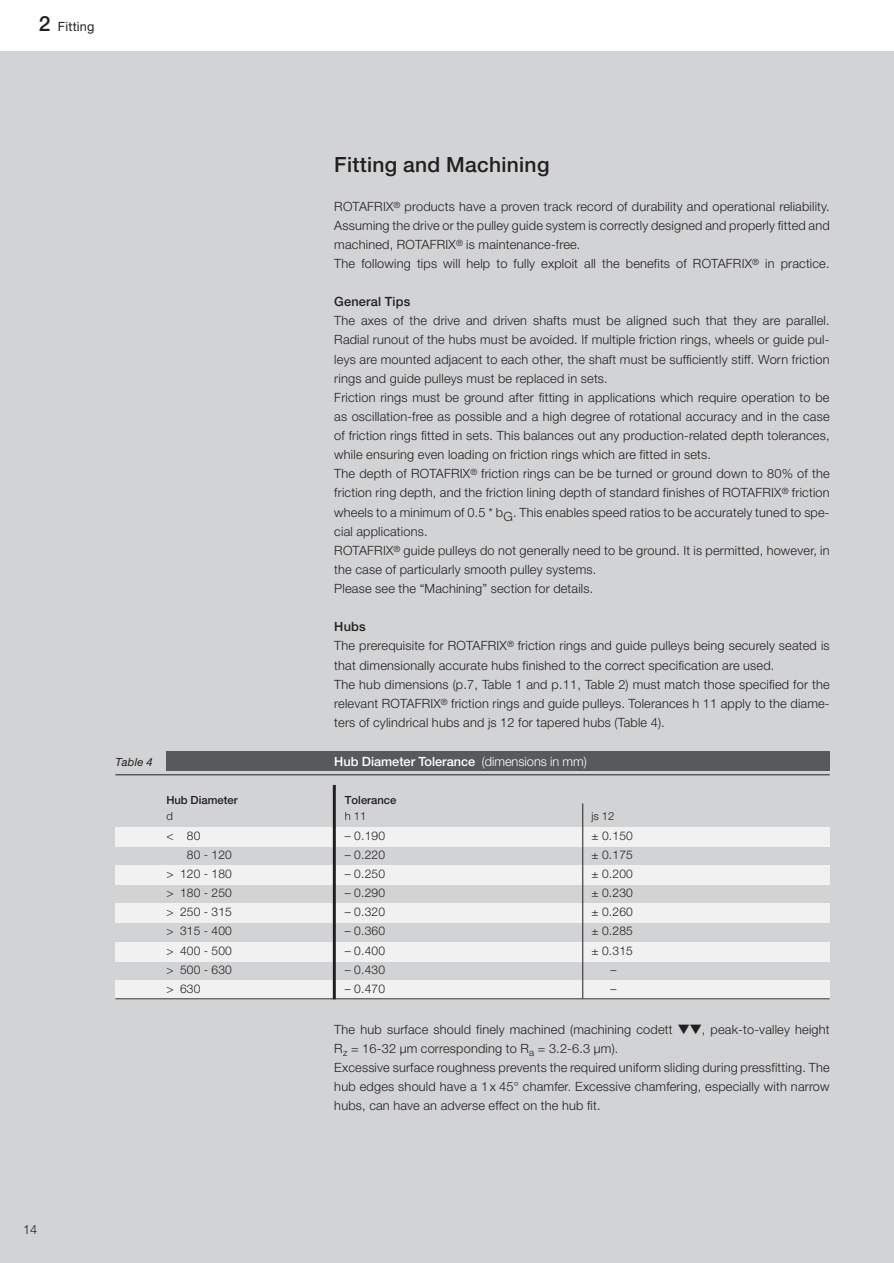
<style>
.page{position:relative;width:894px;height:1263px;background:#fff}
.page>*{position:absolute;margin:0;border:0;box-sizing:border-box;transform-origin:0 0}
.t1{font:500 21px "Helvetica Neue";letter-spacing:.015em;color:#231f20}
.t2{font:300 12.75px/19.2px "Helvetica Neue";letter-spacing:.015em;color:#231f20}
.t3{font:500 12.75px "Helvetica Neue";color:#fff}
.t4{font:500 12.75px "Helvetica Neue";letter-spacing:.015em;color:#231f20}
.t5{font:12.75px "Helvetica Neue";letter-spacing:.015em;color:#231f20}
.t6{font:300 12px "Helvetica Neue";letter-spacing:.015em;color:#231f20}
.t7{font:500 11.25px "Helvetica Neue";color:#231f20}
.t8{font:300 11.25px "Helvetica Neue";color:#231f20}
.t9{font:italic 11.25px "Helvetica Neue";letter-spacing:.015em;color:#231f20}
.s1{font-weight:500;font-size:21px}
.s2{font-weight:500}
.s3{font-weight:300}
</style>
<div class="page">
<div style="left:0;top:51px;width:894px;height:1212px;background:#d1d3d4"></div>
<div style="left:115px;top:827px;width:715px;height:19px;background:#f1f1f2"></div>
<div style="left:115px;top:865px;width:715px;height:20px;background:#f1f1f2"></div>
<div style="left:115px;top:904px;width:715px;height:19px;background:#f1f1f2"></div>
<div style="left:115px;top:942px;width:715px;height:19px;background:#f1f1f2"></div>
<div style="left:115px;top:980px;width:715px;height:19px;background:#f1f1f2"></div>
<hr style="left:115px;top:999px;width:715px;height:1px;background:#231f20">
<hr style="left:333px;top:785px;width:3px;height:214px;background:#231f20">
<hr style="left:582px;top:803px;width:1px;height:195px;background:#231f20">
<div style="left:166px;top:751px;width:664px;height:20px;background:#58595b"></div>
<hr style="left:115px;top:774px;width:715px;height:1px;background:#231f20">
<p class="t5" style="left:39px;top:22px;width:57px"><span class="s1">2</span> Fitting</p>
<p class="t2" style="left:23px;top:1221px;width:16px">14</p>
<h1 class="t1" style="left:334px;top:157px;width:217px">Fitting and Machining</h1>
<p class="t2" style="left:334px;top:198px;width:497px">ROTAFRIX<sup>®</sup> products have a proven track record of durability and operational reliability.<br>Assuming the drive or the pulley guide system is correctly designed and properly fitted and machined, ROTAFRIX<sup>®</sup> is maintenance-free.<br>The following tips will help to fully exploit all the benefits of ROTAFRIX<sup>®</sup> in practice.</p>
<p class="t4" style="left:334px;top:297px;width:78px">General Tips</p>
<p class="t2" style="left:334px;top:312px;width:497px">The axes of the drive and driven shafts must be aligned such that they are parallel.<br>Radial runout of the hubs must be avoided. If multiple friction rings, wheels or guide pul&shy;leys are mounted adjacent to each other, the shaft must be sufficiently stiff. Worn friction rings and guide pulleys must be replaced in sets.<br>Friction rings must be ground after fitting in applications which require operation to be as oscillation-free as possible and a high degree of rotational accuracy and in the case of friction rings fitted in sets. This balances out any production-related depth tolerances, while ensuring even loading on friction rings which are fitted in sets.<br>The depth of ROTAFRIX<sup>®</sup> friction rings can be be turned or ground down to 80% of the friction ring depth, and the friction lining depth of standard finishes of ROTAFRIX<sup>®</sup> friction wheels to a minimum of 0.5 * bG. This enables speed ratios to be accurately tuned to spe&shy;cial applications.<br>ROTAFRIX<sup>®</sup> guide pulleys do not generally need to be ground. It is permitted, however, in the case of particularly smooth pulley systems.<br>Please see the “Machining” section for details.</p>
<p class="t2" style="left:334px;top:618px;width:497px"><span class="s2">Hubs<br></span>The prerequisite for ROTAFRIX<sup>®</sup> friction rings and guide pulleys being securely seated is that dimensionally accurate hubs finished to the correct specification are used.<br>The hub dimensions (p.7, Table 1 and p.11, Table 2) must match those specified for the relevant ROTAFRIX<sup>®</sup> friction rings and guide pulleys. Tolerances h 11 apply to the diame&shy;ters of cylindrical hubs and js 12 for tapered hubs (Table 4).</p>
<p class="t9" style="left:115px;top:758px;width:39px">Table 4</p>
<p class="t3" style="left:334px;top:757px;width:254px">Hub Diameter Tolerance <span class="s3">(dimensions in mm)</span></p>
<p class="t7" style="left:166px;top:796px;width:73px">Hub Diameter</p>
<p class="t7" style="left:345px;top:796px;width:53px">Tolerance</p>
<p class="t8" style="left:166px;top:812px;width:8px">d</p>
<p class="t8" style="left:345px;top:812px;width:23px">h 11</p>
<p class="t8" style="left:592px;top:812px;width:24px">js 12</p>
<p class="t6" style="left:166px;top:831px;width:36px">&lt; 80</p>
<p class="t6" style="left:345px;top:831px;width:42px">– 0.190</p>
<p class="t6" style="left:592px;top:831px;width:43px">± 0.150</p>
<p class="t6" style="left:187px;top:850px;width:47px">80 - 120</p>
<p class="t6" style="left:345px;top:850px;width:42px">– 0.220</p>
<p class="t6" style="left:592px;top:850px;width:43px">± 0.175</p>
<p class="t6" style="left:166px;top:869px;width:67px">&gt; 120 - 180</p>
<p class="t6" style="left:345px;top:869px;width:42px">– 0.250</p>
<p class="t6" style="left:592px;top:869px;width:43px">± 0.200</p>
<p class="t6" style="left:166px;top:889px;width:67px">&gt; 180 - 250</p>
<p class="t6" style="left:345px;top:889px;width:42px">– 0.290</p>
<p class="t6" style="left:592px;top:889px;width:43px">± 0.230</p>
<p class="t6" style="left:166px;top:908px;width:67px">&gt; 250 - 315</p>
<p class="t6" style="left:345px;top:908px;width:42px">– 0.320</p>
<p class="t6" style="left:592px;top:908px;width:43px">± 0.260</p>
<p class="t6" style="left:166px;top:927px;width:67px">&gt; 315 - 400</p>
<p class="t6" style="left:345px;top:927px;width:42px">– 0.360</p>
<p class="t6" style="left:592px;top:927px;width:43px">± 0.285</p>
<p class="t6" style="left:166px;top:946px;width:67px">&gt; 400 - 500</p>
<p class="t6" style="left:345px;top:946px;width:42px">– 0.400</p>
<p class="t6" style="left:592px;top:946px;width:43px">± 0.315</p>
<p class="t6" style="left:166px;top:965px;width:67px">&gt; 500 - 630</p>
<p class="t6" style="left:345px;top:965px;width:42px">– 0.430</p>
<p class="t6" style="left:611px;top:965px;width:7px">–</p>
<p class="t6" style="left:166px;top:984px;width:36px">&gt; 630</p>
<p class="t6" style="left:345px;top:984px;width:42px">– 0.470</p>
<p class="t6" style="left:611px;top:984px;width:7px">–</p>
<p class="t2" style="left:334px;top:1021px;width:497px">The hub surface should finely machined (machining codett ▼▼, peak-to-valley height R<sub>z</sub> = 16-32 µm corresponding to R<sub>a</sub> = 3.2-6.3 µm).<br>Excessive surface roughness prevents the required uniform sliding during pressfitting. The hub edges should have a 1x 45° chamfer. Excessive chamfering, especially with narrow hubs, can have an adverse effect on the hub fit.</p>
</div>
